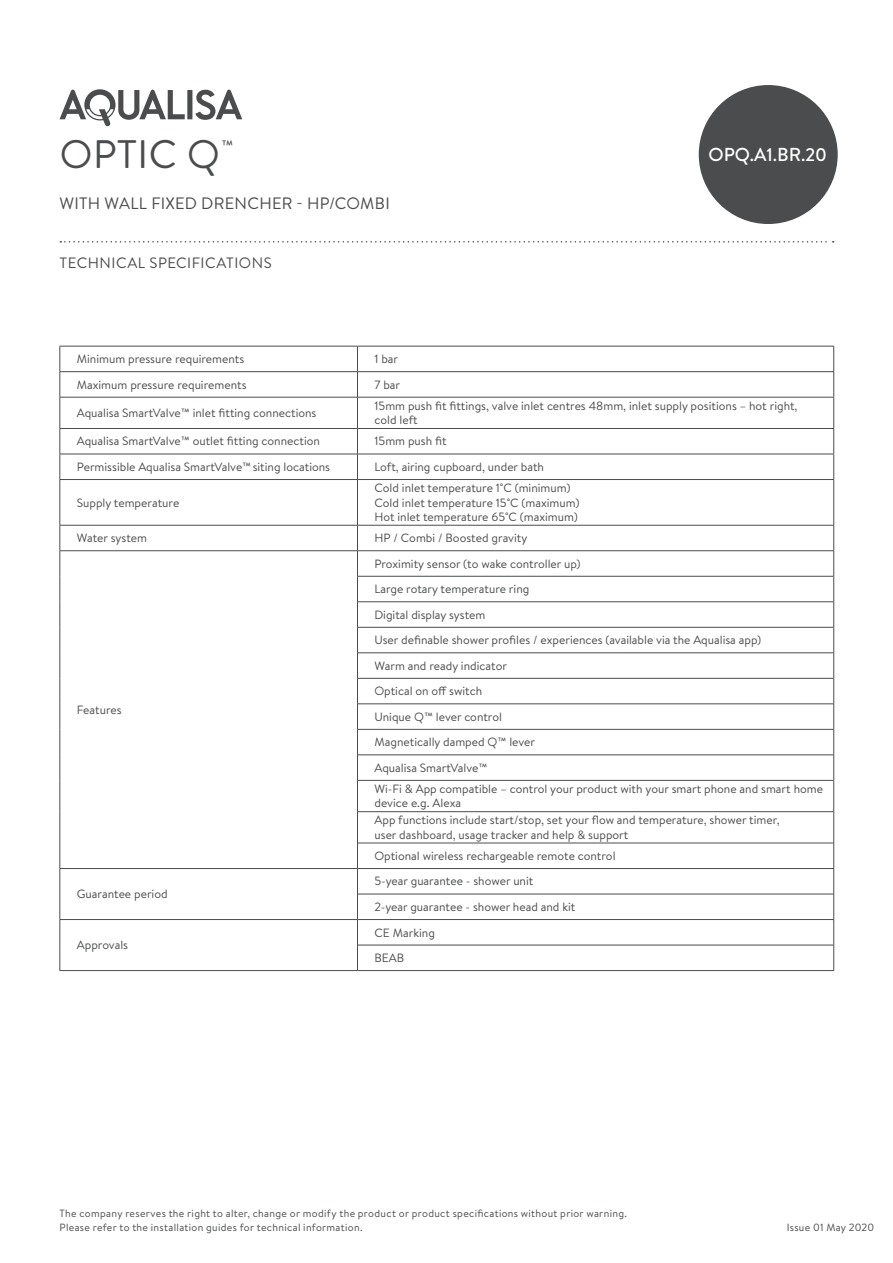
<style>
.page{position:relative;width:893px;height:1263px;background:#fff}
.page>*{position:absolute;margin:0;border:0;box-sizing:border-box;transform-origin:0 0}
.Product_range{font:39.75px "Brandon Text";letter-spacing:.01em;color:#4b4c4d}
.Spec_sheet_number{font:500 18.75px "Brandon Grotesque";color:#fff}
.Product_descriptio{font:16.5px "Brandon Text";letter-spacing:.015em;color:#4b4c4d}
.Product_range-2{font:16.5px "Brandon Text";color:#4b4c4d}
.Dimensional_drawi{font:15px "Brandon Text";letter-spacing:.035em;color:#4b4c4d}
.Table_entry{font:12px/14.4px "Brandon Text";color:#4b4c4d}
.Table_row_header{font:12px/14.4px "Brandon Text";color:#4b4c4d}
.Footnote{font:10.5px/13.5px "Brandon Text";letter-spacing:.03em;color:#4b4c4d}
</style>
<div class="page">
<svg style="left:60px;top:241px;width:774px;height:2px"></svg>
<svg style="left:60px;top:89px;width:182px;height:38px"></svg>
<svg style="left:61px;top:372px;width:772px;height:573px"></svg>
<hr style="left:60px;top:371px;width:297px;height:1px;background:#4b4c4d">
<hr style="left:357px;top:371px;width:477px;height:1px;background:#4b4c4d">
<hr style="left:60px;top:397px;width:297px;height:1px;background:#4b4c4d">
<hr style="left:357px;top:397px;width:477px;height:1px;background:#4b4c4d">
<hr style="left:60px;top:428px;width:297px;height:1px;background:#4b4c4d">
<hr style="left:357px;top:428px;width:477px;height:1px;background:#4b4c4d">
<hr style="left:60px;top:454px;width:297px;height:1px;background:#4b4c4d">
<hr style="left:357px;top:454px;width:477px;height:1px;background:#4b4c4d">
<hr style="left:60px;top:479px;width:297px;height:1px;background:#4b4c4d">
<hr style="left:357px;top:479px;width:477px;height:1px;background:#4b4c4d">
<hr style="left:60px;top:525px;width:297px;height:1px;background:#4b4c4d">
<hr style="left:357px;top:525px;width:477px;height:1px;background:#4b4c4d">
<hr style="left:60px;top:550px;width:297px;height:1px;background:#4b4c4d">
<hr style="left:358px;top:576px;width:475px;height:1px;background:#4b4c4d">
<hr style="left:358px;top:678px;width:475px;height:1px;background:#4b4c4d">
<hr style="left:60px;top:346px;width:297px;height:1px;background:#4b4c4d">
<svg style="left:60px;top:346px;width:1px;height:51px"></svg>
<hr style="left:60px;top:397px;width:1px;height:31px;background:#4b4c4d">
<svg style="left:60px;top:429px;width:1px;height:50px"></svg>
<hr style="left:60px;top:480px;width:1px;height:45px;background:#4b4c4d">
<svg style="left:60px;top:525px;width:1px;height:255px"></svg>
<hr style="left:60px;top:780px;width:1px;height:32px;background:#4b4c4d">
<hr style="left:60px;top:812px;width:1px;height:31px;background:#4b4c4d">
<hr style="left:357px;top:346px;width:477px;height:1px;background:#4b4c4d">
<svg style="left:357px;top:346px;width:1px;height:51px"></svg>
<svg style="left:833px;top:346px;width:1px;height:51px"></svg>
<hr style="left:357px;top:397px;width:1px;height:31px;background:#4b4c4d">
<hr style="left:833px;top:397px;width:1px;height:31px;background:#4b4c4d">
<svg style="left:357px;top:429px;width:1px;height:50px"></svg>
<svg style="left:833px;top:429px;width:1px;height:50px"></svg>
<hr style="left:357px;top:480px;width:1px;height:45px;background:#4b4c4d">
<hr style="left:833px;top:480px;width:1px;height:45px;background:#4b4c4d">
<hr style="left:60px;top:868px;width:297px;height:1px;background:#4b4c4d">
<hr style="left:357px;top:970px;width:477px;height:1px;background:#4b4c4d">
<hr style="left:60px;top:919px;width:297px;height:1px;background:#4b4c4d">
<svg style="left:60px;top:843px;width:1px;height:127px"></svg>
<hr style="left:60px;top:970px;width:297px;height:1px;background:#4b4c4d">
<hr style="left:357px;top:550px;width:477px;height:1px;background:#4b4c4d">
<hr style="left:357px;top:780px;width:1px;height:32px;background:#4b4c4d">
<hr style="left:833px;top:780px;width:1px;height:32px;background:#4b4c4d">
<hr style="left:357px;top:812px;width:1px;height:31px;background:#4b4c4d">
<hr style="left:833px;top:812px;width:1px;height:31px;background:#4b4c4d">
<hr style="left:358px;top:780px;width:475px;height:1px;background:#4b4c4d">
<hr style="left:358px;top:811px;width:475px;height:1px;background:#4b4c4d">
<hr style="left:358px;top:843px;width:475px;height:1px;background:#4b4c4d">
<hr style="left:357px;top:868px;width:477px;height:1px;background:#4b4c4d">
<hr style="left:358px;top:894px;width:475px;height:1px;background:#4b4c4d">
<hr style="left:357px;top:919px;width:477px;height:1px;background:#4b4c4d">
<svg style="left:357px;top:843px;width:1px;height:127px"></svg>
<svg style="left:833px;top:843px;width:1px;height:127px"></svg>
<hr style="left:358px;top:945px;width:475px;height:1px;background:#4b4c4d">
<hr style="left:358px;top:601px;width:475px;height:1px;background:#4b4c4d">
<hr style="left:358px;top:627px;width:475px;height:1px;background:#4b4c4d">
<hr style="left:358px;top:652px;width:475px;height:1px;background:#4b4c4d">
<hr style="left:358px;top:729px;width:475px;height:1px;background:#4b4c4d">
<hr style="left:358px;top:755px;width:475px;height:1px;background:#4b4c4d">
<hr style="left:358px;top:703px;width:475px;height:1px;background:#4b4c4d">
<svg style="left:357px;top:525px;width:1px;height:255px"></svg>
<svg style="left:833px;top:525px;width:1px;height:255px"></svg>
<div style="left:699px;top:85px;width:139px;height:139px;background:#4b4c4d;border-radius:50%"></div>
<p class="Product_range" style="left:60px;top:127px;width:162px">OPTIC Q</p>
<p class="Product_range-2" style="left:221px;top:135px;width:14px">™</p>
<p class="Product_descriptio" style="left:60px;top:192px;width:332px">WITH WALL FIXED DRENCHER - HP/COMBI</p>
<p class="Dimensional_drawi" style="left:60px;top:252px;width:214px">TECHNICAL SPECIFICATIONS</p>
<p class="Spec_sheet_number" style="left:709px;top:142px;width:120px">OPQ.A1.BR.20</p>
<p class="Table_row_header" style="left:77px;top:351px;width:169px">Minimum pressure requirements</p>
<p class="Table_entry" style="left:374px;top:351px;width:25px">1 bar</p>
<p class="Table_row_header" style="left:77px;top:377px;width:171px">Maximum pressure requirements</p>
<p class="Table_entry" style="left:374px;top:377px;width:27px">7 bar</p>
<p class="Table_row_header" style="left:77px;top:405px;width:241px">Aqualisa SmartValve™ inlet fitting connections</p>
<p class="Table_entry" style="left:374px;top:398px;width:424px">15mm push fit fittings, valve inlet centres 48mm, inlet supply positions – hot right, cold left</p>
<p class="Table_row_header" style="left:77px;top:434px;width:245px">Aqualisa SmartValve™ outlet fitting connection</p>
<p class="Table_entry" style="left:374px;top:434px;width:74px">15mm push fit</p>
<p class="Table_row_header" style="left:77px;top:459px;width:255px">Permissible Aqualisa SmartValve™siting locations</p>
<p class="Table_entry" style="left:374px;top:459px;width:171px">Loft, airing cupboard, under bath</p>
<p class="Table_row_header" style="left:77px;top:495px;width:104px">Supply temperature</p>
<p class="Table_entry" style="left:374px;top:480px;width:207px">Cold inlet temperature 1˚C (minimum)<br>Cold inlet temperature 15˚C (maximum)<br>Hot inlet temperature 65˚C (maximum)</p>
<p class="Table_row_header" style="left:77px;top:530px;width:72px">Water system</p>
<p class="Table_entry" style="left:374px;top:530px;width:154px">HP / Combi / Boosted gravity</p>
<p class="Table_row_header" style="left:77px;top:702px;width:46px">Features</p>
<p class="Table_row_header" style="left:77px;top:886px;width:92px">Guarantee period</p>
<p class="Table_row_header" style="left:77px;top:937px;width:53px">Approvals</p>
<p class="Table_entry" style="left:374px;top:556px;width:208px">Proximity sensor (to wake controller up)</p>
<p class="Table_entry" style="left:374px;top:581px;width:156px">Large rotary temperature ring</p>
<p class="Table_entry" style="left:374px;top:607px;width:112px">Digital display system</p>
<p class="Table_entry" style="left:374px;top:632px;width:388px">User definable shower profiles / experiences (available via the Aqualisa app)</p>
<p class="Table_entry" style="left:374px;top:658px;width:134px">Warm and ready indicator</p>
<p class="Table_entry" style="left:374px;top:683px;width:109px">Optical on off switch</p>
<p class="Table_entry" style="left:374px;top:709px;width:129px">Unique Q™ lever control</p>
<p class="Table_entry" style="left:374px;top:734px;width:162px">Magnetically damped Q™ lever</p>
<p class="Table_row_header" style="left:374px;top:760px;width:114px">Aqualisa SmartValve™</p>
<p class="Table_row_header" style="left:374px;top:781px;width:450px">Wi-Fi &amp; App compatible – control your product with your smart phone and smart home device e.g. Alexa</p>
<p class="Table_row_header" style="left:374px;top:812px;width:407px">App functions include start/stop, set your flow and temperature, shower timer, user dashboard, usage tracker and help &amp; support</p>
<p class="Table_entry" style="left:374px;top:848px;width:243px">Optional wireless rechargeable remote control</p>
<p class="Table_entry" style="left:374px;top:874px;width:160px">5-year guarantee - shower unit</p>
<p class="Table_entry" style="left:374px;top:899px;width:203px">2-year guarantee - shower head and kit</p>
<p class="Table_entry" style="left:374px;top:925px;width:62px">CE Marking</p>
<p class="Table_entry" style="left:374px;top:950px;width:31px">BEAB</p>
<p class="Footnote" style="left:60px;top:1206px;width:569px">The company reserves the right to alter, change or modify the product or product specifications without prior warning.<br>Please refer to the installation guides for technical information.</p>
<p class="Footnote" style="left:787px;top:1220px;width:89px">Issue 01 May 2020</p>
</div>
